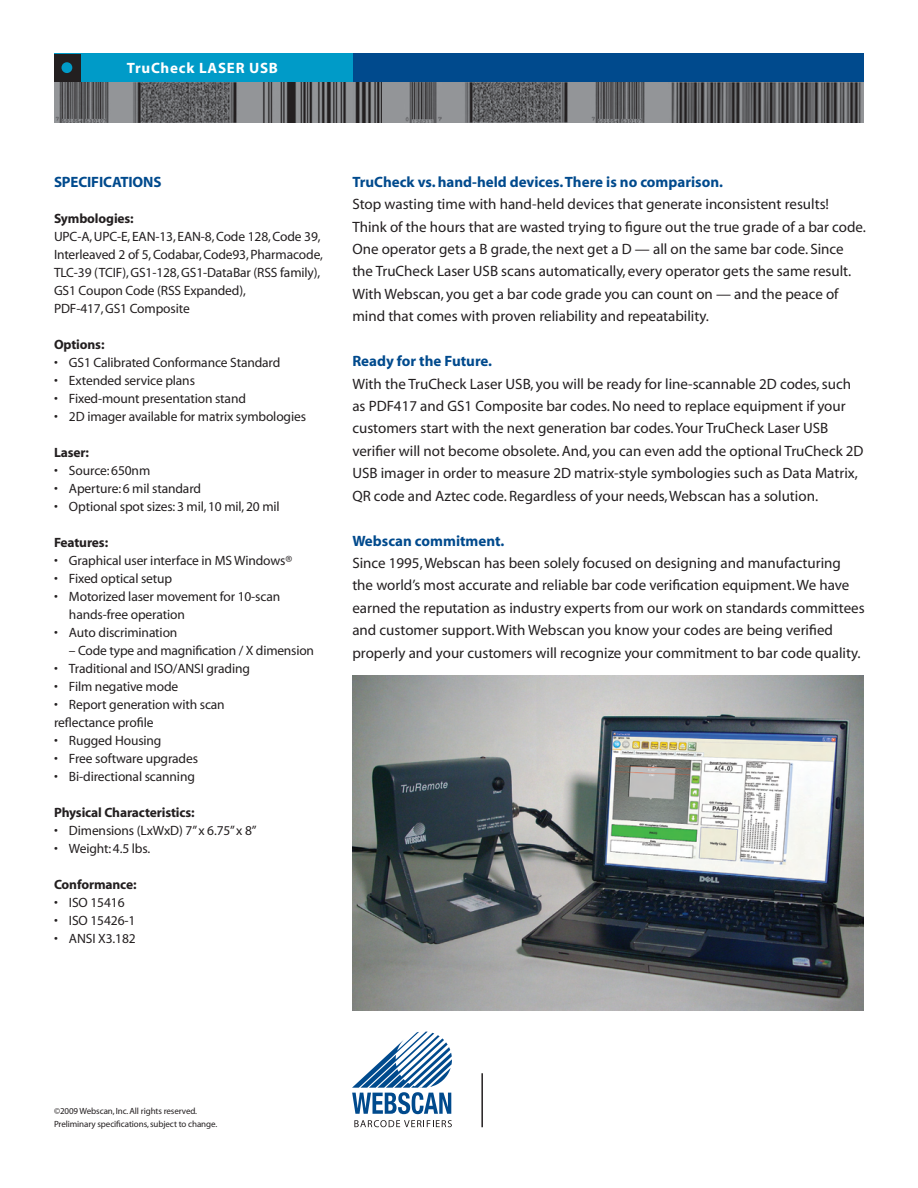
<style>
.page{position:relative;width:918px;height:1188px;background:#fff}
.page>*{position:absolute;margin:0;border:0;box-sizing:border-box;transform-origin:0 0}
.t1{font:15px/22.5px "Myriad";color:#231f20}
.t2{font:700 15px "Myriad";color:#004a8d}
.t3{font:700 15px "Myriad";letter-spacing:.05em;color:#fff}
.t4{font:13.5px/18px "Myriad";letter-spacing:-.01em;color:#231f20}
.t5{font:700 13.5px "Myriad";letter-spacing:-.01em;color:#231f20}
.t6{font:9px/13.5px "Myriad";letter-spacing:-.01em;color:#231f20}
</style>
<div class="page">
<div style="left:54px;top:54px;width:512px;height:35px;background:#009bc8"></div>
<div style="left:54px;top:54px;width:26px;height:30px;background:#231f20"></div>
<div style="left:353px;top:54px;width:511px;height:30px;background:#004a8d"></div>
<div style="left:54px;top:82px;width:809px;height:41px;background:#939598"></div>
<img style="left:56px;top:82px;width:53px;height:41px">
<img style="left:592px;top:82px;width:53px;height:41px">
<img style="left:133px;top:82px;width:104px;height:41px">
<img style="left:465px;top:82px;width:103px;height:40px">
<img style="left:263px;top:82px;width:119px;height:41px">
<img style="left:405px;top:82px;width:37px;height:41px">
<img style="left:671px;top:82px;width:193px;height:41px">
<svg style="left:352px;top:1032px;width:100px;height:82px"></svg>
<svg style="left:354px;top:1120px;width:98px;height:7px"></svg>
<div style="left:62px;top:62px;width:10px;height:11px;background:#009bc8;border-radius:50%"></div>
<img style="left:352px;top:675px;width:512px;height:336px">
<hr style="left:481px;top:1073px;width:2px;height:54px;background:#231f20">
<p class="t3" style="left:127px;top:60px;width:153px">TruCheck LASER USB</p>
<p class="t2" style="left:54px;top:174px;width:109px">SPECIFICATIONS</p>
<p class="t5" style="left:54px;top:211px;width:81px">Symbologies:</p>
<p class="t4" style="left:54px;top:228px;width:270px">UPC-A, UPC-E, EAN-13, EAN-8, Code 128, Code 39, Interleaved 2 of 5, Codabar, Code93, Pharmacode, TLC-39 (TCIF), GS1-128, GS1-DataBar (RSS family), GS1 Coupon Code (RSS Expanded),<br>PDF-417, GS1 Composite</p>
<p class="t5" style="left:54px;top:337px;width:52px">Options:</p>
<p class="t4" style="left:54px;top:354px;width:228px">• GS1 Calibrated Conformance Standard</p>
<p class="t4" style="left:54px;top:372px;width:143px">• Extended service plans</p>
<p class="t4" style="left:54px;top:390px;width:193px">• Fixed-mount presentation stand</p>
<p class="t4" style="left:54px;top:408px;width:254px">• 2D imager available for matrix symbologies</p>
<p class="t5" style="left:54px;top:445px;width:37px">Laser:</p>
<p class="t4" style="left:54px;top:462px;width:98px">• Source:650nm</p>
<p class="t4" style="left:54px;top:480px;width:149px">• Aperture:6 mil standard</p>
<p class="t4" style="left:54px;top:498px;width:227px">• Optional spot sizes:3 mil,10 mil,20 mil</p>
<p class="t5" style="left:54px;top:535px;width:56px">Features:</p>
<p class="t4" style="left:54px;top:552px;width:240px">• Graphical user interface in MS Windows®</p>
<p class="t4" style="left:54px;top:570px;width:120px">• Fixed optical setup</p>
<p class="t4" style="left:69px;top:588px;width:213px;text-indent:-15px">• Motorized laser movement for 10-scan hands-free operation</p>
<p class="t4" style="left:54px;top:624px;width:125px">• Auto discrimination</p>
<p class="t4" style="left:69px;top:642px;width:247px">– Code type and magnification / X dimension</p>
<p class="t4" style="left:54px;top:660px;width:197px">• Traditional and ISO/ANSI grading</p>
<p class="t4" style="left:54px;top:678px;width:126px">• Film negative mode</p>
<p class="t4" style="left:54px;top:696px;width:172px">• Report generation with scan reflectance profile</p>
<p class="t4" style="left:54px;top:732px;width:109px">• Rugged Housing</p>
<p class="t4" style="left:54px;top:750px;width:146px">• Free software upgrades</p>
<p class="t4" style="left:54px;top:768px;width:142px">• Bi-directional scanning</p>
<p class="t5" style="left:54px;top:805px;width:142px">Physical Characteristics:</p>
<p class="t4" style="left:54px;top:822px;width:204px">• Dimensions (LxWxD) 7”x 6.75”x 8”</p>
<p class="t4" style="left:54px;top:840px;width:98px">• Weight:4.5 lbs.</p>
<p class="t5" style="left:54px;top:877px;width:84px">Conformance:</p>
<p class="t4" style="left:54px;top:894px;width:72px">• ISO 15416</p>
<p class="t4" style="left:54px;top:912px;width:83px">• ISO 15426-1</p>
<p class="t4" style="left:54px;top:930px;width:83px">• ANSI X3.182</p>
<p class="t2" style="left:352px;top:174px;width:372px">TruCheck vs. hand-held devices. There is no comparison.</p>
<p class="t1" style="left:352px;top:194px;width:515px">Stop wasting time with hand-held devices that generate inconsistent results!<br>Think of the hours that are wasted trying to figure out the true grade of a bar code.<br>One operator gets a B grade, the next get a D — all on the same bar code. Since the TruCheck Laser USB scans automatically, every operator gets the same result.<br>With Webscan, you get a bar code grade you can count on — and the peace of mind that comes with proven reliability and repeatability.</p>
<p class="t2" style="left:352px;top:353px;width:141px">Ready for the Future.</p>
<p class="t1" style="left:352px;top:373px;width:513px">With the TruCheck Laser USB, you will be ready for line-scannable 2D codes, such as PDF417 and GS1 Composite bar codes. No need to replace equipment if your customers start with the next generation bar codes. Your TruCheck Laser USB verifier will not become obsolete. And, you can even add the optional TruCheck 2D USB imager in order to measure 2D matrix-style symbologies such as Data Matrix, QR code and Aztec code. Regardless of your needs, Webscan has a solution.</p>
<p class="t2" style="left:352px;top:533px;width:154px">Webscan commitment.</p>
<p class="t1" style="left:352px;top:552px;width:514px">Since 1995, Webscan has been solely focused on designing and manufacturing the world’s most accurate and reliable bar code verification equipment. We have earned the reputation as industry experts from our work on standards committees and customer support. With Webscan you know your codes are being verified properly and your customers will recognize your commitment to bar code quality.</p>
<p class="t6" style="left:54px;top:1104px;width:165px">©2009 Webscan, Inc. All rights reserved.<br>Preliminary specifications, subject to change.</p>
</div>
